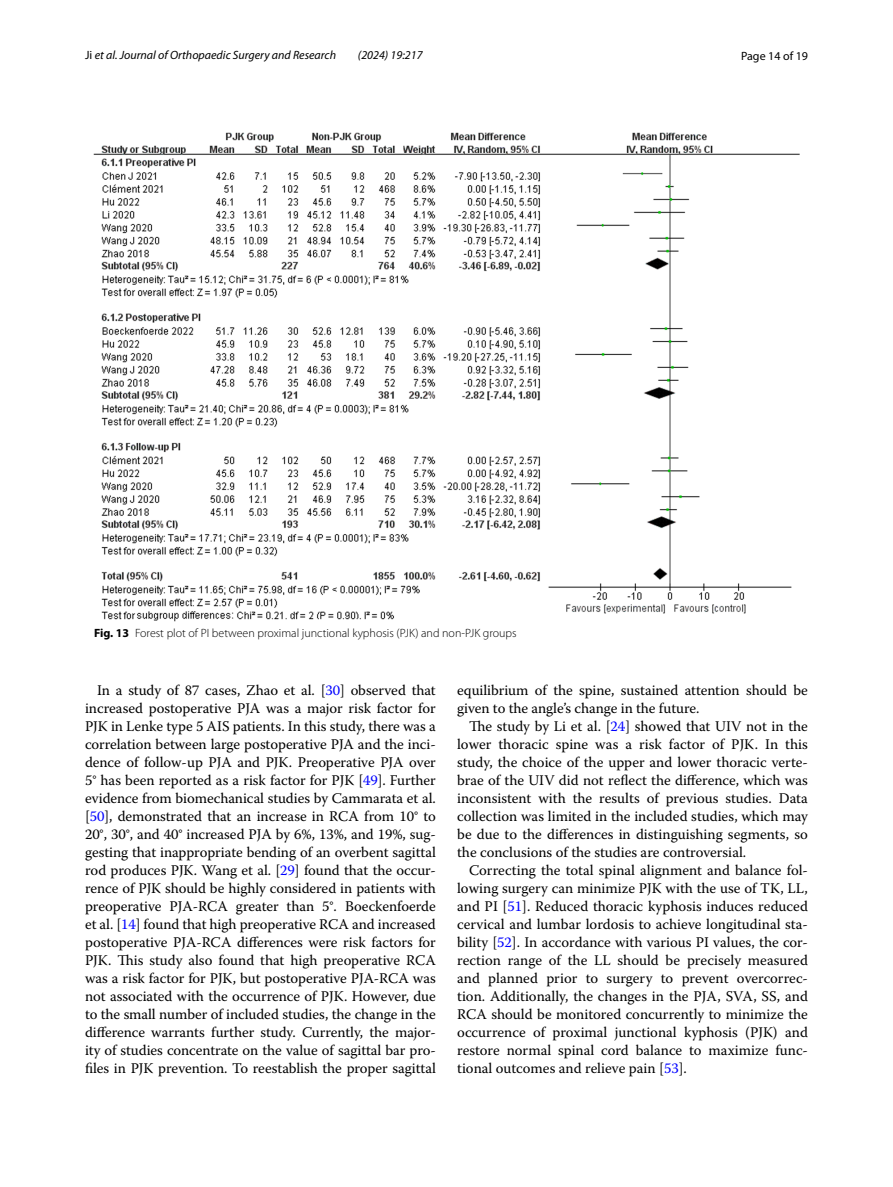
<style>
.page{position:relative;width:893px;height:1187px;background:#fff}
.page>*{position:absolute;margin:0;border:0;box-sizing:border-box;transform-origin:0 0}
.t1{font:14.7px/18px "Warnock Pro";letter-spacing:-.005em;color:#000;text-align:justify}
.t2{font:300 12px "Myriad Pro";color:#000}
.t3{font:italic 12px "Myriad Pro";color:#000}
.t4{font:12px "Myriad Pro";color:#000}
.s1{font-style:normal}
.s2{font-weight:700}
.s3{color:#00f}
</style>
<div class="page">
<img style="left:94px;top:133px;width:705px;height:489px">
<p class="t3" style="left:85px;top:48px;width:253px"><span class="s1">Ji</span> et al. Journal of Orthopaedic Surgery and Research</p>
<p class="t3" style="left:358px;top:48px;width:66px">(2024) 19:217</p>
<p class="t4" style="left:741px;top:48px;width:68px">Page 14 of 19</p>
<p class="t2" style="left:94px;top:626px;width:424px"><span class="s2">Fig. 13</span> Forest plot of PI between proximal junctional kyphosis (PJK) and non-PJK groups</p>
<p class="t1" style="left:85px;top:680px;width:352px;text-indent:12px">In a study of 87 cases, Zhao et al. [<span class="s3">30</span>] observed that increased postoperative PJA was a major risk factor for PJK in Lenke type 5 AIS patients. In this study, there was a correlation between large postoperative PJA and the inci&shy;dence of follow-up PJA and PJK. Preoperative PJA over 5° has been reported as a risk factor for PJK [<span class="s3">49</span>]. Further evidence from biomechanical studies by Cammarata et al. [<span class="s3">50</span>], demonstrated that an increase in RCA from 10° to 20°, 30°, and 40° increased PJA by 6%, 13%, and 19%, sug&shy;gesting that inappropriate bending of an overbent sagittal rod produces PJK. Wang et al. [<span class="s3">29</span>] found that the occur&shy;rence of PJK should be highly considered in patients with preoperative PJA-RCA greater than 5°. Boeckenfoerde et al. [<span class="s3">14</span>] found that high preoperative RCA and increased postoperative PJA-RCA differences were risk factors for PJK. This study also found that high preoperative RCA was a risk factor for PJK, but postoperative PJA-RCA was not associated with the occurrence of PJK. However, due to the small number of included studies, the change in the difference warrants further study. Currently, the major&shy;ity of studies concentrate on the value of sagittal bar pro&shy;files in PJK prevention. To reestablish the proper sagittal</p>
<p class="t1" style="left:457px;top:680px;width:352px">equilibrium of the spine, sustained attention should be given to the angle’s change in the future.</p>
<p class="t1" style="left:457px;top:716px;width:352px;text-indent:12px">The study by Li et al. [<span class="s3">24</span>] showed that UIV not in the lower thoracic spine was a risk factor of PJK. In this study, the choice of the upper and lower thoracic verte&shy;brae of the UIV did not reflect the difference, which was inconsistent with the results of previous studies. Data collection was limited in the included studies, which may be due to the differences in distinguishing segments, so the conclusions of the studies are controversial.</p>
<p class="t1" style="left:457px;top:860px;width:352px;text-indent:12px">Correcting the total spinal alignment and balance fol&shy;lowing surgery can minimize PJK with the use of TK, LL, and PI [<span class="s3">51</span>]. Reduced thoracic kyphosis induces reduced cervical and lumbar lordosis to achieve longitudinal sta&shy;bility [<span class="s3">52</span>]. In accordance with various PI values, the cor&shy;rection range of the LL should be precisely measured and planned prior to surgery to prevent overcorrec&shy;tion. Additionally, the changes in the PJA, SVA, SS, and RCA should be monitored concurrently to minimize the occurrence of proximal junctional kyphosis (PJK) and restore normal spinal cord balance to maximize func&shy;tional outcomes and relieve pain [<span class="s3">53</span>].</p>
</div>
